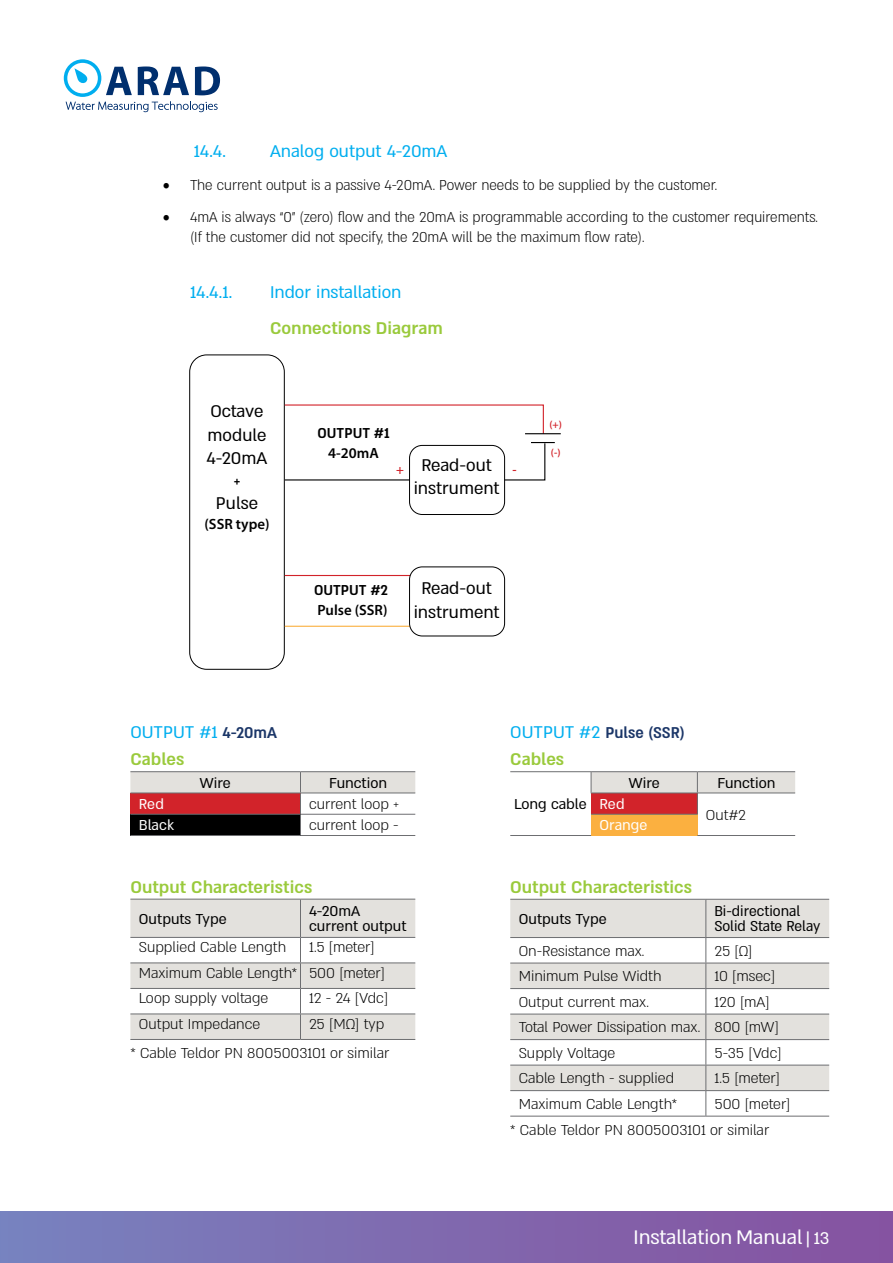
<style>
.page{position:relative;width:893px;height:1263px;background:#fff}
.page>*{position:absolute;margin:0;border:0;box-sizing:border-box;transform-origin:0 0}
.t1{font:22.5px "Almoni Neue DL4.0 AAA";color:#fff}
.t2{font:19.5px "Almoni Neue DL4.0 AAA D Bold";color:#9aca3c}
.t3{font:19.5px "Almoni Neue DL4.0 AAA";color:#00aeef}
.t4{font:19.5px/23.4px "Almoni Neue DL4.0 AAA";color:#000;text-align:center}
.t5{font:18px "Almoni Neue DL4.0 AAA D Bold";color:#1b3668;scale:.95 1}
.t6{font:300 16.5px/25.5px "Almoni Neue DL4.0 AAA";color:#000}
.t7{font:300 16.5px/19.8px "Almoni Neue DL4.0 AAA";color:#000;scale:.95 1}
.t8{font:16.5px/15px "Almoni Neue DL4.0 AAA";color:#000}
.t9{font:16.5px "Almoni Neue DL4.0 AAA D Bold";color:#000;scale:.95 1}
.t10{font:16.5px "Almoni Neue DL4.0 AAA";color:#fff}
.t11{font:600 14.85px "Myriad Pro";color:#000}
.t12{font:600 13.2px "Myriad Pro";color:#d2232a}
.t13{font:600 10.5px "Myriad Pro";color:#d2232a}
.s1{font-family:"Almoni Neue DL4.0 AAA D Bold";font-size:18px;color:#1b3668}
.s2{font-family:"Almoni Neue DL4.0 AAA";font-size:19.5px;color:#00aeef}
.s3{font-size:19.5px}
</style>
<div class="page">
<div style="left:0;top:1212px;width:893px;height:51px;background:linear-gradient(to right,#7882bf,#87519f)"></div>
<svg style="left:64px;top:59px;width:156px;height:53px"></svg>
<hr style="left:130px;top:771px;width:170px;height:1px;background:#6d6e71">
<hr style="left:300px;top:771px;width:115px;height:1px;background:#6d6e71">
<svg style="left:130px;top:772px;width:285px;height:63px"></svg>
<hr style="left:130px;top:835px;width:170px;height:1px;background:#6d6e71">
<hr style="left:300px;top:835px;width:115px;height:1px;background:#6d6e71">
<svg style="left:130px;top:899px;width:285px;height:140px"></svg>
<hr style="left:130px;top:1039px;width:170px;height:1px;background:#6d6e71">
<hr style="left:300px;top:1039px;width:115px;height:1px;background:#6d6e71">
<div style="left:591px;top:814px;width:106px;height:21px;background:#fbb040"></div>
<hr style="left:510px;top:771px;width:81px;height:1px;background:#6d6e71">
<hr style="left:591px;top:771px;width:106px;height:1px;background:#6d6e71">
<hr style="left:697px;top:771px;width:98px;height:1px;background:#6d6e71">
<hr style="left:510px;top:835px;width:81px;height:1px;background:#6d6e71">
<hr style="left:697px;top:835px;width:98px;height:1px;background:#6d6e71">
<svg style="left:591px;top:772px;width:204px;height:42px"></svg>
<hr style="left:591px;top:814px;width:107px;height:1px;background:#6d6e71">
<div style="left:510px;top:900px;width:319px;height:37px;background:#e3e1dd"></div>
<hr style="left:510px;top:899px;width:196px;height:1px;background:#6d6e71">
<hr style="left:706px;top:899px;width:123px;height:1px;background:#6d6e71">
<hr style="left:705px;top:900px;width:1px;height:37px;background:#6d6e71">
<hr style="left:510px;top:937px;width:196px;height:1px;background:#6d6e71">
<hr style="left:706px;top:937px;width:123px;height:1px;background:#6d6e71">
<svg style="left:510px;top:938px;width:319px;height:178px"></svg>
<hr style="left:510px;top:1116px;width:196px;height:1px;background:#6d6e71">
<hr style="left:706px;top:1116px;width:123px;height:1px;background:#6d6e71">
<div style="left:189px;top:354px;width:96px;height:316px;border:1px solid #000;border-radius:17px"></div>
<svg style="left:284px;top:404px;width:260px;height:31px"></svg>
<hr style="left:525px;top:433px;width:36px;height:1px;background:#000">
<svg style="left:284px;top:442px;width:271px;height:39px"></svg>
<hr style="left:285px;top:575px;width:190px;height:1px;background:#d2232a">
<hr style="left:285px;top:626px;width:191px;height:1px;background:#fbb040">
<div style="left:410px;top:567px;width:95px;height:69px;background:#fff;border-radius:13px"></div>
<div style="left:409px;top:566px;width:96px;height:70px;border:1px solid #000;border-radius:13px"></div>
<div style="left:410px;top:445px;width:95px;height:69px;background:#fff;border-radius:13px"></div>
<div style="left:409px;top:445px;width:96px;height:70px;border:1px solid #000;border-radius:13px"></div>
<p class="t3" style="left:194px;top:136px;width:34px">14.4.</p>
<p class="t3" style="left:270px;top:136px;width:179px">Analog output 4-20mA</p>
<p class="t7" style="left:163px;top:173px;width:585px">• The current output is a passive 4-20mA. Power needs to be supplied by the customer.</p>
<p class="t7" style="left:190px;top:206px;width:662px;text-indent:-27px">• 4mA is always “0” (zero) flow and the 20mA is programmable according to the customer requirements. (If the customer did not specify, the 20mA will be the maximum flow rate).</p>
<p class="t3" style="left:190px;top:277px;width:44px">14.4.1.</p>
<p class="t3" style="left:270px;top:277px;width:133px">Indor installation</p>
<p class="t2" style="left:270px;top:313px;width:174px">Connections Diagram</p>
<p class="t4" style="left:207px;top:398px;width:62px;text-align:left">Octave module<br>4-20mA</p>
<p class="t9" style="left:234px;top:468px;width:8px">+</p>
<p class="t4" style="left:216px;top:490px;width:44px">Pulse</p>
<p class="t11" style="left:205px;top:515px;width:66px">(SSR type)</p>
<p class="t9" style="left:318px;top:421px;width:77px">OUTPUT #1</p>
<p class="t11" style="left:328px;top:444px;width:52px">4-20mA</p>
<p class="t12" style="left:396px;top:461px;width:9px">+</p>
<p class="t4" style="left:414px;top:451px;width:88px">Read-out instrument</p>
<p class="t12" style="left:512px;top:461px;width:6px">-</p>
<p class="t9" style="left:314px;top:577px;width:79px">OUTPUT #2</p>
<p class="t11" style="left:317px;top:601px;width:72px">Pulse (SSR)</p>
<p class="t4" style="left:414px;top:575px;width:88px">Read-out instrument</p>
<p class="t13" style="left:549px;top:418px;width:13px">)+(</p>
<p class="t13" style="left:551px;top:446px;width:10px">)-(</p>
<p class="t3" style="left:130px;top:716px;width:148px">OUTPUT #1 <span class="s1">4-20mA</span></p>
<p class="t2" style="left:130px;top:744px;width:55px">Cables</p>
<p class="t8" style="left:200px;top:773px;width:33px">Wire</p>
<p class="t8" style="left:329px;top:773px;width:59px">Function</p>
<p class="t10" style="left:139px;top:791px;width:27px">Red</p>
<p class="t6" style="left:309px;top:789px;width:92px">current loop +</p>
<p class="t10" style="left:139px;top:812px;width:37px">Black</p>
<p class="t6" style="left:309px;top:811px;width:91px">current loop -</p>
<p class="t2" style="left:130px;top:872px;width:183px">Output Characteristics</p>
<p class="t8" style="left:139px;top:909px;width:89px">Outputs Type</p>
<p class="t8" style="left:309px;top:902px;width:99px">4-20mA current output</p>
<p class="t6" style="left:139px;top:933px;width:149px">Supplied Cable Length</p>
<p class="t6" style="left:139px;top:933px;width:248px;text-indent:170px">1.5 [meter]<br>Maximum Cable Length* 500 [meter]<br>Loop supply voltage</p>
<p class="t6" style="left:309px;top:984px;width:81px">12 - 24 [Vdc]</p>
<p class="t6" style="left:130px;top:1007px;width:260px;line-height:29.4px;text-indent:179px">25 [MΩ] typ * Cable Teldor PN 8005003101 or similar</p>
<p class="t6" style="left:139px;top:1009px;width:123px">Output Impedance</p>
<p class="t5" style="left:510px;top:718px;width:185px"><span class="s2">OUTPUT #2</span> Pulse (SSR)</p>
<p class="t2" style="left:510px;top:744px;width:55px">Cables</p>
<p class="t8" style="left:514px;top:795px;width:74px">Long cable</p>
<p class="t8" style="left:629px;top:773px;width:33px">Wire</p>
<p class="t8" style="left:717px;top:773px;width:59px">Function</p>
<p class="t10" style="left:600px;top:791px;width:27px">Red</p>
<p class="t6" style="left:706px;top:800px;width:42px">Out#2</p>
<p class="t10" style="left:600px;top:812px;width:49px">Orange</p>
<p class="t2" style="left:510px;top:872px;width:183px">Output Characteristics</p>
<p class="t8" style="left:519px;top:909px;width:89px">Outputs Type</p>
<p class="t8" style="left:714px;top:902px;width:108px">Bi-directional<br>Solid State Relay</p>
<p class="t6" style="left:519px;top:936px;width:127px">On-Resistance max.</p>
<p class="t6" style="left:714px;top:936px;width:40px">25 [Ω]</p>
<p class="t6" style="left:519px;top:962px;width:144px">Minimum Pulse Width</p>
<p class="t6" style="left:714px;top:962px;width:62px">10 [msec]</p>
<p class="t6" style="left:519px;top:987px;width:132px">Output current max.</p>
<p class="t6" style="left:519px;top:987px;width:262px;text-indent:196px">120 [mA]<br>Total Power Dissipation max. 800 [mW]<br>Supply Voltage</p>
<p class="t6" style="left:714px;top:1038px;width:69px">5-35 [Vdc]</p>
<p class="t6" style="left:519px;top:1064px;width:157px">Cable Length - supplied</p>
<p class="t6" style="left:714px;top:1064px;width:67px">1.5 [meter]</p>
<p class="t6" style="left:519px;top:1089px;width:160px">Maximum Cable Length*</p>
<p class="t6" style="left:510px;top:1089px;width:282px;line-height:26.7px;text-indent:204px">500 [meter] * Cable Teldor PN 8005003101 or similar</p>
<h1 class="t1" style="left:633px;top:1219px;width:197px">Installation Manual <span class="s3">| 13</span></h1>
</div>
